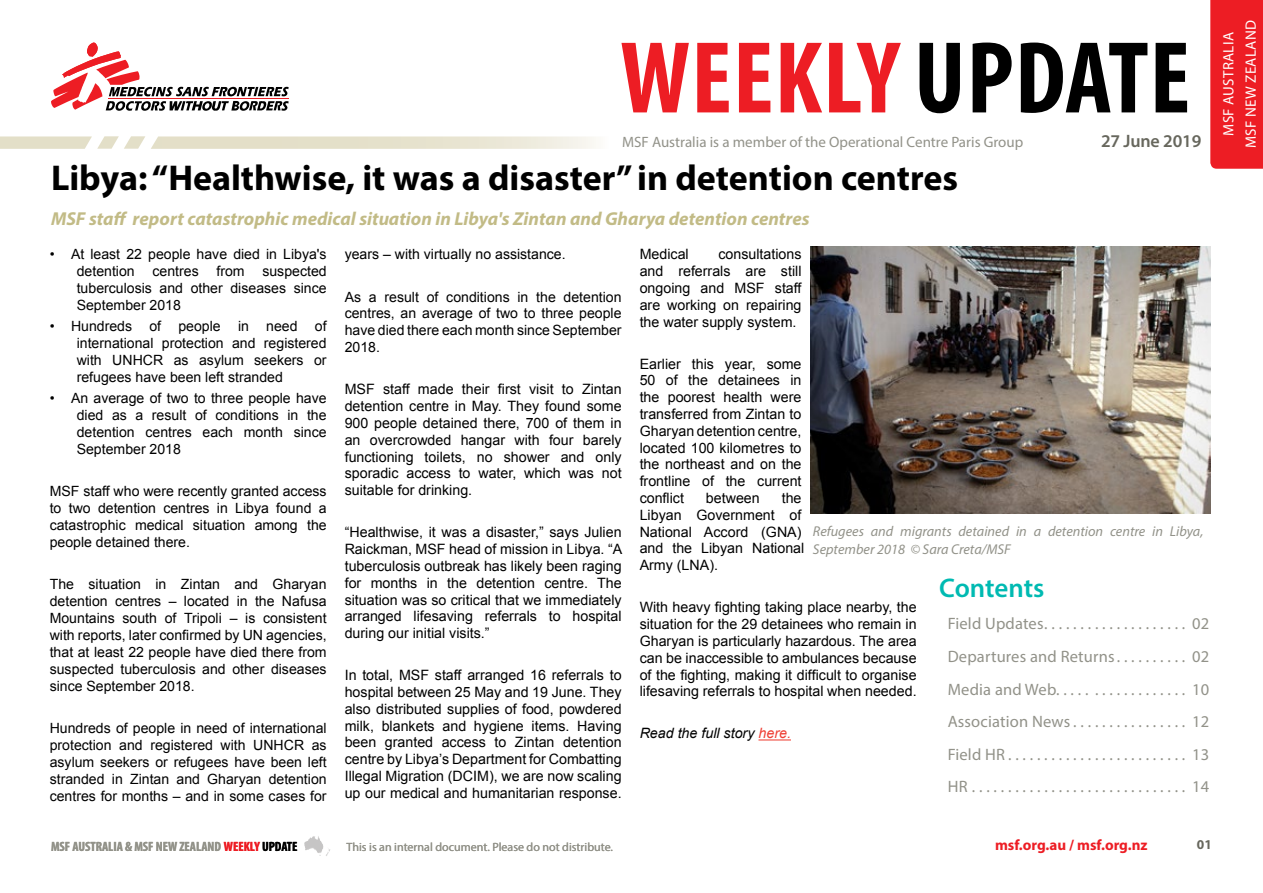
<style>
.page{position:relative;width:1263px;height:893px;background:#fff}
.page>*{position:absolute;margin:0;border:0;box-sizing:border-box;transform-origin:0 0}
.t1{font:700 condensed 103.2px "Myriad Pro";letter-spacing:.01em;color:#ed1d24}
.t2{font:700 36px "Myriad Pro";color:#000}
.t3{font:600 27px "Myriad Pro";letter-spacing:-.005em;color:#00bab2}
.t4{font:italic 700 18.75px "Myriad Pro";color:#c2bb86}
.t5{font:600 18px "Myriad Pro";letter-spacing:-.01em;color:#67675d}
.t6{font:16.5px "Myriad Pro";letter-spacing:.01em;color:#929289}
.t7{font:15px "Myriad Pro";color:#929289}
.t8{font:15px/22.5px "Myriad Pro";letter-spacing:.02em;color:#fff;text-align:center}
.t9{font:700 15px "Myriad Pro";color:#ed1d24}
.t10{font:14.25px/16.8px "Arial";color:#000;text-align:justify}
.t11{font:italic 14.25px/18px "Myriad Pro";color:#929289}
.t12{font:italic 14.25px "Arial";color:#000}
.t13{font:14.1px/17px "Arial";color:#000;text-align:justify}
.t14{font:700 condensed 13.5px "Myriad Pro";color:#929289}
.t15{font:700 13.5px "Myriad Pro";color:#67675d}
.t16{font:12px "Myriad Pro";color:#929289}
.s1{color:#000}
.s2{color:#ef3e33}
.s3{color:#ed1d24}
</style>
<div class="page">
<img style="left:304px;top:836px;width:14px;height:12px">
<div style="left:1210px;top:0;width:53px;height:169px;background:#ed1d24"></div>
<svg style="left:51px;top:42px;width:238px;height:69px"></svg>
<svg style="left:151px;top:136px;width:445px;height:13px;background:#e9e5d3"></svg>
<svg style="left:0;top:136px;width:145px;height:13px"></svg>
<hr style="left:758px;top:739px;width:33px;height:1px;background:#ef3e33">
<img style="left:810px;top:247px;width:400px;height:267px">
<h1 class="t1" style="left:620px;top:14px;width:572px">WEEKLY <span class="s1">UPDATE</span></h1>
<p class="t7" style="left:622px;top:133px;width:403px">MSF Australia is a member of the Operational Centre Paris Group</p>
<p class="t5" style="left:1101px;top:130px;width:102px">27 June 2019</p>
<h2 class="t2" style="left:51px;top:155px;width:908px">Libya: “Healthwise, it was a disaster” in detention centres</h2>
<h3 class="t4" style="left:51px;top:206px;width:760px">MSF staff report catastrophic medical situation in Libya's Zintan and Gharya detention centres</h3>
<p class="t13" style="left:77px;top:246px;width:251px;text-indent:-27px">• At least 22 people have died in Libya's detention</p>
<p class="t13" style="left:152px;top:263px;width:48px">centres</p>
<p class="t13" style="left:216px;top:263px;width:30px">from</p>
<p class="t13" style="left:77px;top:263px;width:251px;text-indent:186px">suspected tuberculosis and other diseases since September 2018</p>
<p class="t13" style="left:77px;top:318px;width:251px;text-indent:-27px">• Hundreds of people in need of international protection and registered with UNHCR as asylum seekers or refugees have been left stranded</p>
<p class="t13" style="left:77px;top:390px;width:251px;text-indent:-27px">• An average of two to three people have died as a result of conditions in the detention centres each month since September 2018</p>
<p class="t13" style="left:50px;top:483px;width:278px">MSF staff who were recently granted access to two detention centres in Libya found a catastrophic medical situation among the people detained there.</p>
<p class="t13" style="left:50px;top:576px;width:278px">The situation in Zintan and Gharyan detention centres – located in the Nafusa Mountains south of Tripoli – is consistent with reports, later confirmed by UN agencies, that at least 22 people have died there from suspected tuberculosis and other diseases since September 2018.</p>
<p class="t13" style="left:50px;top:720px;width:278px">Hundreds of people in need of international protection and registered with UNHCR as asylum seekers or refugees have been left stranded in Zintan and Gharyan detention centres for months – and in some cases for</p>
<p class="t13" style="left:345px;top:246px;width:222px">years – with virtually no assistance.</p>
<p class="t13" style="left:345px;top:288px;width:278px">As a result of conditions in the detention centres, an average of two to three people have died there each month since September 2018.</p>
<p class="t10" style="left:345px;top:381px;width:278px">MSF staff made their first visit to Zintan detention centre in May. They found some 900 people detained there, 700 of them in an overcrowded hangar with four barely functioning toilets, no shower and only sporadic access to water, which was not suitable for drinking.</p>
<p class="t10" style="left:345px;top:524px;width:279px">“Healthwise, it was a disaster,” says Julien Raickman, MSF head of mission in Libya. “A tuberculosis outbreak has likely been raging for months in the detention centre. The situation was so critical that we immediately arranged lifesaving referrals to hospital during our initial visits.”</p>
<p class="t10" style="left:345px;top:667px;width:278px">In total, MSF staff arranged 16 referrals to hospital between 25 May and 19 June. They also distributed supplies of food, powdered milk, blankets and hygiene items. Having been granted access to Zintan detention centre by Libya’s Department for Combatting Illegal Migration (DCIM), we are now scaling up our medical and humanitarian response.</p>
<p class="t10" style="left:640px;top:246px;width:163px;text-indent:79px">consultations and referrals are still ongoing and MSF staff are working on repairing the water supply system.</p>
<p class="t10" style="left:640px;top:355px;width:163px">Earlier this year, some 50 of the detainees in the poorest health were transferred from Zintan to Gharyan detention centre, located 100 kilometres to the northeast and on the frontline of the current conflict</p>
<p class="t10" style="left:640px;top:246px;width:51px">Medical</p>
<p class="t10" style="left:640px;top:490px;width:166px;text-align:left;text-indent:142px">the<br>Libyan Government of<br>National Accord (GNA) and the Libyan National<br>Army (LNA).</p>
<p class="t10" style="left:640px;top:599px;width:278px">With heavy fighting taking place nearby, the situation for the 29 detainees who remain in Gharyan is particularly hazardous. The area can be inaccessible to ambulances because of the fighting, making it difficult to organise lifesaving referrals to hospital when needed.</p>
<p class="t12" style="left:640px;top:724px;width:153px">Read the full story <span class="s2">here.</span></p>
<p class="t10" style="left:706px;top:490px;width:55px">between</p>
<p class="t11" style="left:813px;top:522px;width:392px">Refugees and migrants detained in a detention centre in Libya,<br>September 2018 © Sara Creta/MSF</p>
<h3 class="t3" style="left:939px;top:571px;width:107px">Contents</h3>
<p class="t6" style="left:948px;top:614px;width:102px">Field Updates ....................</p>
<p class="t6" style="left:1192px;top:614px;width:19px">02</p>
<p class="t6" style="left:948px;top:646px;width:174px">Departures and Returns ..........</p>
<p class="t6" style="left:1192px;top:646px;width:19px">02</p>
<p class="t6" style="left:948px;top:679px;width:152px">Media and Web. . . . . .............</p>
<p class="t6" style="left:1192px;top:679px;width:19px">10</p>
<p class="t6" style="left:948px;top:711px;width:130px">Association News ................</p>
<p class="t6" style="left:1192px;top:711px;width:19px">12</p>
<p class="t6" style="left:948px;top:744px;width:65px">Field HR .........................</p>
<p class="t6" style="left:1192px;top:744px;width:19px">13</p>
<p class="t6" style="left:948px;top:776px;width:25px">HR ...............................</p>
<p class="t6" style="left:1192px;top:776px;width:19px">14</p>
<p class="t8" style="left:1217px;top:148px;width:129px;rotate:-90deg">MSF AUSTRALIA<br>MSF NEW ZEALAND</p>
<p class="t14" style="left:51px;top:838px;width:248px">MSF AUSTRALIA &amp; MSF NEW ZEALAND <span class="s3">WEEKLY</span> <span class="s1">UPDATE</span></p>
<p class="t16" style="left:347px;top:839px;width:268px">This is an internal document. Please do not distribute.</p>
<p class="t9" style="left:995px;top:835px;width:154px">msf.org.au / msf.org.nz</p>
<p class="t15" style="left:1197px;top:835px;width:16px">01</p>
</div>
